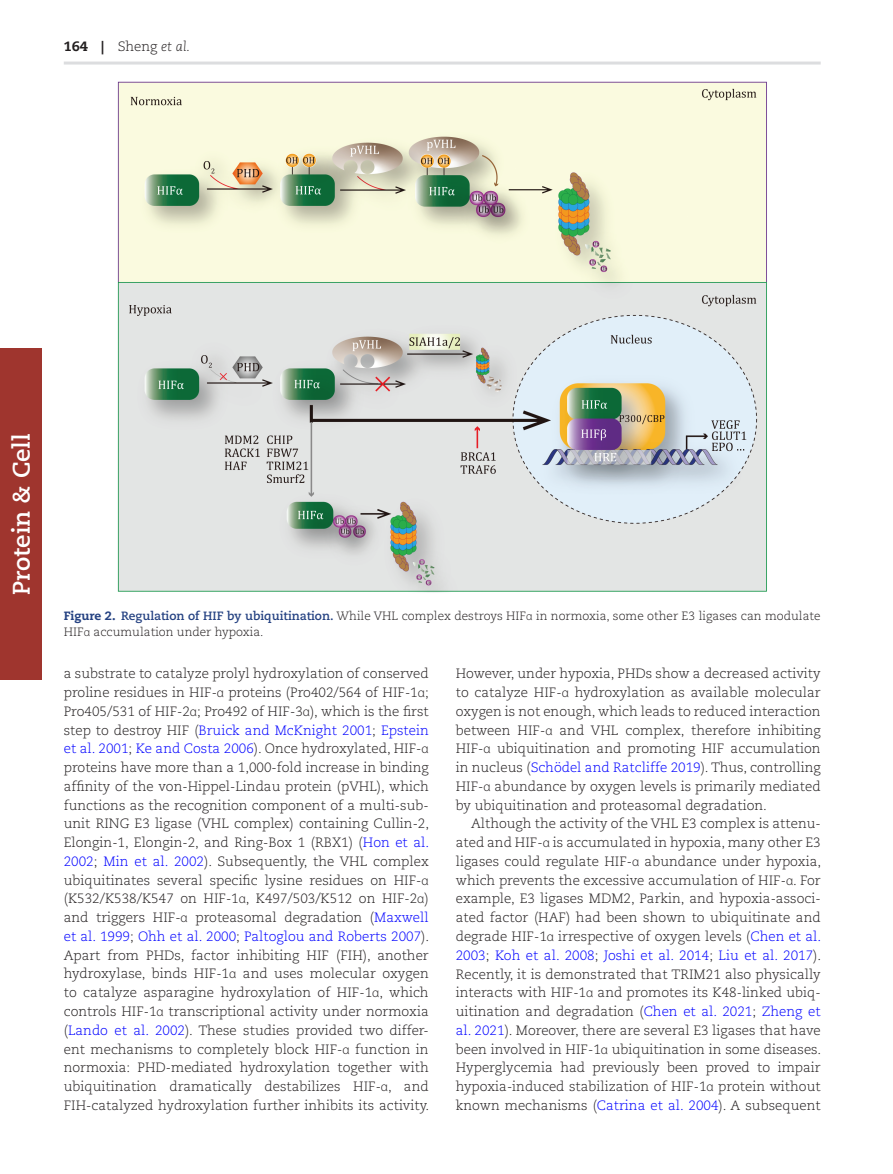
<style>
.page{position:relative;width:893px;height:1174px;background:#fff}
.page>*{position:absolute;margin:0;border:0;box-sizing:border-box;transform-origin:0 0}
.t1{font:700 24px "Caecilia LT Std";color:#fff}
.t2{font:300 13.5px/18.8px "Caecilia LT Std";color:#231f20;text-align:justify}
.t3{font:300 12px/16.5px "Caecilia LT Std";color:#231f20}
.s1{font-weight:800}
.s2{font-style:italic}
.s3{font-weight:800;color:#254282}
.s4{font-weight:700;color:#254282}
.s5{font-family:"Myriad Pro"}
.s6{color:#00f}
</style>
<div class="page">
<hr style="left:64px;top:62px;width:757px;height:3px;background:#dcdddf">
<div style="left:0;top:348px;width:42px;height:332px;background:#9f352e"></div>
<img style="left:117px;top:81px;width:650px;height:512px">
<p class="t2" style="left:64px;top:37px;width:128px"><span class="s1">164 |</span> Sheng <span class="s2">et al.</span></p>
<h1 class="t1" style="left:7px;top:595px;width:163px;rotate:-90deg">Protein &amp; Cell</h1>
<p class="t3" style="left:64px;top:608px;width:758px"><span class="s3">Figure 2.</span> <span class="s4">Regulation of HIF by ubiquitination.</span> While VHL complex destroys HIF<span class="s5">α</span> in normoxia, some other E3 ligases can modulate<br>HIF<span class="s5">α</span> accumulation under hypoxia.</p>
<p class="t2" style="left:64px;top:664px;width:367px">a substrate to catalyze prolyl hydroxylation of conserved proline residues in HIF-<span class="s5">α</span> proteins (Pro402/564 of HIF-1<span class="s5">α</span>; Pro405/531 of HIF-2<span class="s5">α</span>; Pro492 of HIF-3<span class="s5">α</span>), which is the first step to destroy HIF (<span class="s6">Bruick and McKnight 2001</span>; <span class="s6">Epstein et al. 2001</span>; <span class="s6">Ke and Costa 2006</span>). Once hydroxylated, HIF-<span class="s5">α </span>proteins have more than a 1,000-fold increase in binding affinity of the von-Hippel-Lindau protein (pVHL), which functions as the recognition component of a multi-sub&shy;unit RING E3 ligase (VHL complex) containing Cullin-2, Elongin-1, Elongin-2, and Ring-Box 1 (RBX1) (<span class="s6">Hon et al.<br>2002</span>; <span class="s6">Min et al. 2002</span>). Subsequently, the VHL complex ubiquitinates several specific lysine residues on HIF-<span class="s5">α </span>(K532/K538/K547 on HIF-1<span class="s5">α</span>, K497/503/K512 on HIF-2<span class="s5">α</span>) and triggers HIF-<span class="s5">α</span> proteasomal degradation (<span class="s6">Maxwell et al. 1999</span>; <span class="s6">Ohh et al. 2000</span>; <span class="s6">Paltoglou and Roberts 2007</span>).<br>Apart from PHDs, factor inhibiting HIF (FIH), another hydroxylase, binds HIF-1<span class="s5">α</span> and uses molecular oxygen to catalyze asparagine hydroxylation of HIF-1<span class="s5">α</span>, which controls HIF-1<span class="s5">α</span> transcriptional activity under normoxia (<span class="s6">Lando et al. 2002</span>). These studies provided two differ&shy;ent mechanisms to completely block HIF-<span class="s5">α</span> function in normoxia: PHD-mediated hydroxylation together with ubiquitination dramatically destabilizes HIF-<span class="s5">α</span>, and FIH-catalyzed hydroxylation further inhibits its activity.</p>
<p class="t2" style="left:456px;top:664px;width:366px">However, under hypoxia, PHDs show a decreased activity to catalyze HIF-<span class="s5">α</span> hydroxylation as available molecular oxygen is not enough, which leads to reduced interaction between HIF-<span class="s5">α</span> and VHL complex, therefore inhibiting HIF-<span class="s5">α</span> ubiquitination and promoting HIF accumulation in nucleus (<span class="s6">Schödel and Ratcliffe 2019</span>). Thus, controlling HIF-<span class="s5">α</span> abundance by oxygen levels is primarily mediated by ubiquitination and proteasomal degradation.</p>
<p class="t2" style="left:456px;top:814px;width:367px;text-indent:15px">Although the activity of the VHL E3 complex is attenu&shy;ated and HIF-<span class="s5">α</span> is accumulated in hypoxia, many other E3 ligases could regulate HIF-<span class="s5">α</span> abundance under hypoxia, which prevents the excessive accumulation of HIF-<span class="s5">α</span>. For example, E3 ligases MDM2, Parkin, and hypoxia-associ&shy;ated factor (HAF) had been shown to ubiquitinate and degrade HIF-1<span class="s5">α</span> irrespective of oxygen levels (<span class="s6">Chen et al.<br>2003</span>; <span class="s6">Koh et al. 2008</span>; <span class="s6">Joshi et al. 2014</span>; <span class="s6">Liu et al. 2017</span>).<br>Recently, it is demonstrated that TRIM21 also physically interacts with HIF-1<span class="s5">α</span> and promotes its K48-linked ubiq&shy;uitination and degradation (<span class="s6">Chen et al. 2021</span>; <span class="s6">Zheng et al. 2021</span>). Moreover, there are several E3 ligases that have been involved in HIF-1<span class="s5">α</span> ubiquitination in some diseases.<br>Hyperglycemia had previously been proved to impair hypoxia-induced stabilization of HIF-1<span class="s5">α</span> protein without known mechanisms (<span class="s6">Catrina et al. 2004</span>). A subsequent</p>
</div>
